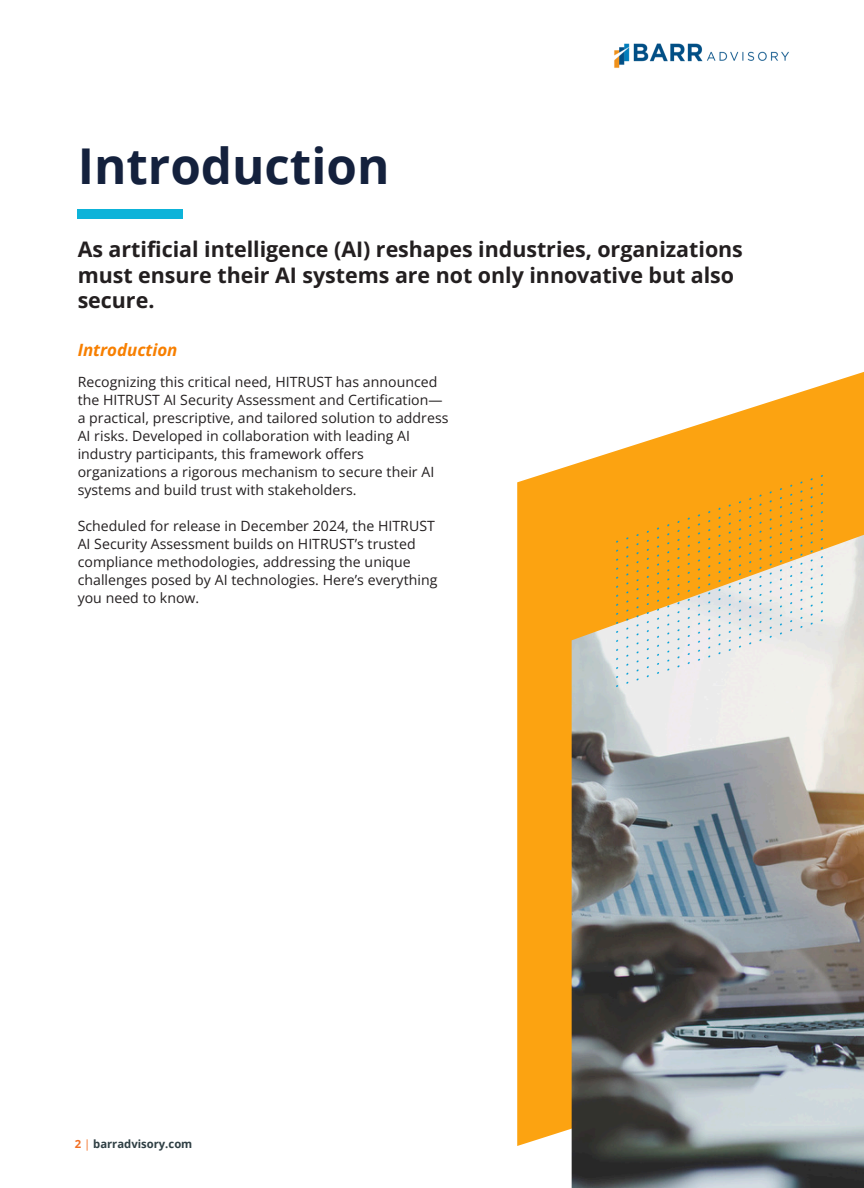
<style>
.page{position:relative;width:864px;height:1188px;background:#fff}
.page>*{position:absolute;margin:0;border:0;box-sizing:border-box;transform-origin:0 0}
.t1{font:700 49.35px "Open Sans";color:#14213d}
.t2{font:700 21.45px/25.8px "Open Sans";color:#231f20}
.t3{font:italic 700 16.95px "Open Sans";color:#f77f00}
.t4{font:14.1px/18px "Open Sans";letter-spacing:.005em;color:#231f20}
.t5{font:700 11.25px "Open Sans";color:#2f3f44}
.s1{color:#f26e22}
.s2{font-weight:400;color:#f26e22}
</style>
<div class="page">
<div style="left:78px;top:209px;width:105px;height:10px;background:#0db3d9"></div>
<img style="left:614px;top:43px;width:175px;height:25px">
<svg style="left:517px;top:372px;width:347px;height:774px;fill:#fca311"></svg>
<img style="left:572px;top:533px;width:292px;height:655px">
<img style="left:608px;top:466px;width:224px;height:230px">
<h4 class="t1" style="left:78px;top:131px;width:313px">Introduction</h4>
<p class="t2" style="left:78px;top:236px;width:667px">As artificial intelligence (AI) reshapes industries, organizations must ensure their AI systems are not only innovative but also secure.</p>
<h4 class="t3" style="left:78px;top:338px;width:101px">Introduction</h4>
<p class="t4" style="left:78px;top:372px;width:372px">Recognizing this critical need, HITRUST has announced the HITRUST AI Security Assessment and Certification— a practical, prescriptive, and tailored solution to address AI risks. Developed in collaboration with leading AI industry participants, this framework offers organizations a rigorous mechanism to secure their AI systems and build trust with stakeholders.</p>
<p class="t4" style="left:78px;top:516px;width:361px">Scheduled for release in December 2024, the HITRUST AI Security Assessment builds on HITRUST’s trusted compliance methodologies, addressing the unique challenges posed by AI technologies. Here’s everything you need to know.</p>
<h3 class="t5" style="left:75px;top:1136px;width:119px"><span class="s1">2</span> <span class="s2">|</span> barradvisory.com</h3>
</div>
